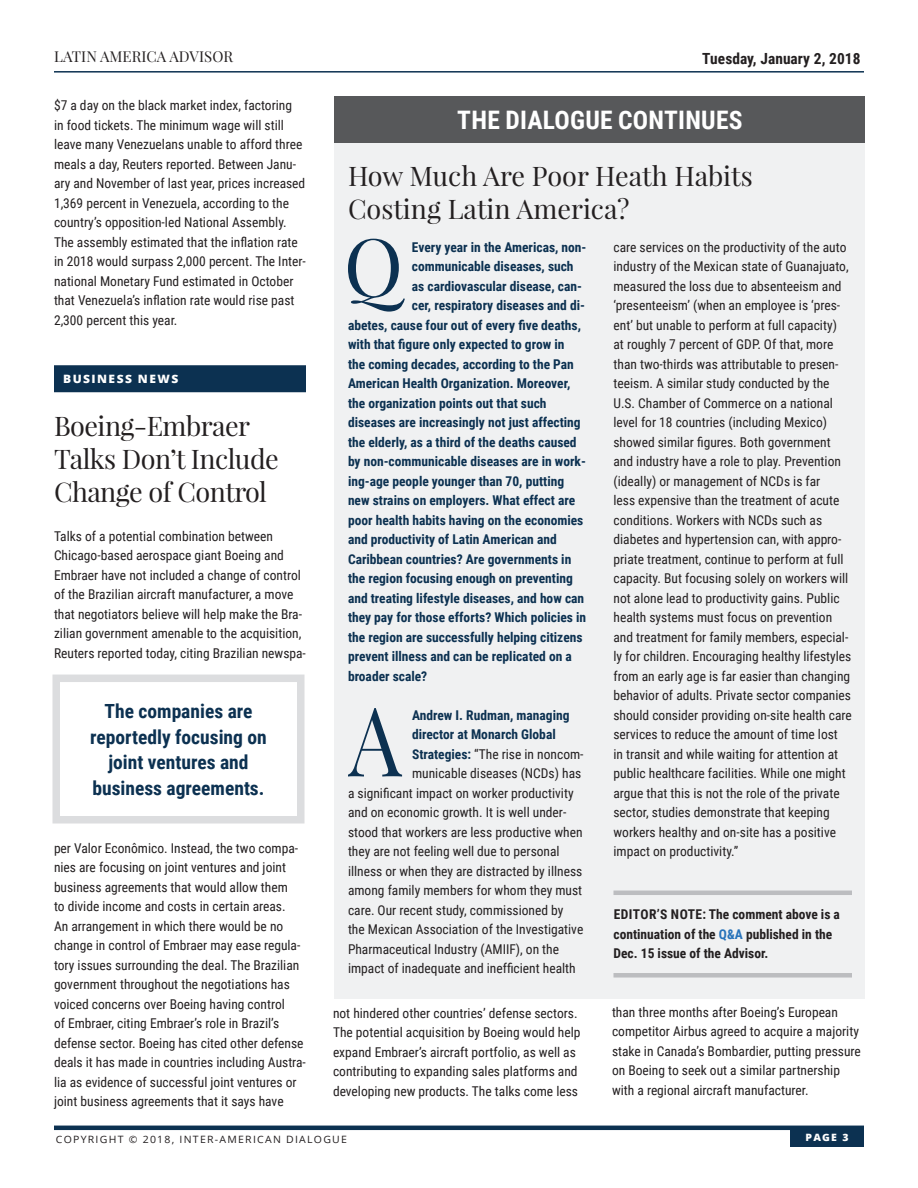
<style>
.page{position:relative;width:918px;height:1188px;background:#fff}
.page>*{position:absolute;margin:0;border:0;box-sizing:border-box;transform-origin:0 0}
.Answer_Text_-_Drop_C{font:96.15px "Playfair Display";color:#0c3151;scale:.88 1}
.Question_Text_-_Drop{font:80.1px "Playfair Display";color:#0c3151}
.Subhead_18pt{font:27px/33px "Playfair Display";letter-spacing:-.02em;color:#231f20}
.Subhead_18pt-2{font:27px/33px "Playfair Display";color:#231f20}
.White_Section_Titles{font:700 25.5px "Roboto Condensed";letter-spacing:.01em;color:#fff}
.Callouts_in_Box_-_13{font:700 19.5px/25.5px "Roboto Condensed";color:#0c3151;text-align:center}
.t1{font:700 15.3px "Roboto Condensed";letter-spacing:.005em;color:#231f20}
.t2{font:15px "Playfair Display";letter-spacing:.005em;color:#231f20}
.Main_Body_Text{font:13.5px/19.5px "Roboto Condensed";color:#231f20}
.Answer_Text_-_Drop_C-2{font:13.5px/19.5px "Roboto Condensed";color:#231f20}
.Question_Text_-_Drop-2{font:700 13.5px "Roboto Condensed";color:#0c3151}
.Editors_Note{font:700 13.5px/19.5px "Roboto Condensed";color:#231f20}
.Answer_Text_-_Drop_C-3{font:700 13.5px "Roboto Condensed";color:#0c3151}
.Sections_-_with_Blue{font:800 11.55px "Open Sans";letter-spacing:.12em;color:#fff;scale:1.04 1}
.t3{font:10.05px "Open Sans";letter-spacing:.12em;color:#231f20;scale:1.04 1}
.t4{font:800 10.05px "Open Sans";color:#fff;scale:1.04 1}
.s1{font-weight:700;color:#0c3151}
.s2{color:#2873ba}
</style>
<div class="page">
<hr style="left:54px;top:1126px;width:810px;height:4px;background:#0c3151">
<div style="left:790px;top:1129px;width:74px;height:18px;background:#0c3151"></div>
<hr style="left:54px;top:71px;width:810px;height:2px;background:#0c3151">
<div style="left:54px;top:365px;width:252px;height:27px;background:#0c3151"></div>
<div style="left:334px;top:143px;width:532px;height:856px;background:#f0f1f2"></div>
<hr style="left:614px;top:891px;width:238px;height:4px;background:#bcbdc0">
<div style="left:614px;top:973px;width:238px;height:5px;background:#bcbdc0"></div>
<div style="left:334px;top:97px;width:532px;height:46px;background:#57585a"></div>
<div style="left:52px;top:675px;width:252px;height:149px;border:8px solid #dcdddf"></div>
<p class="t2" style="left:54px;top:47px;width:181px">LATIN AMERICA ADVISOR</p>
<p class="Main_Body_Text" style="left:54px;top:95px;width:253px">$7 a day on the black market index, factoring<br>in food tickets. The minimum wage will still leave many Venezuelans unable to afford three meals a day, Reuters reported. Between Janu&shy;ary and November of last year, prices increased 1,369 percent in Venezuela, according to the country’s opposition-led National Assembly.<br>The assembly estimated that the inflation rate in 2018 would surpass 2,000 percent. The Inter&shy;national Monetary Fund estimated in October that Venezuela’s inflation rate would rise past 2,300 percent this year.</p>
<p class="Sections_-_with_Blue" style="left:63px;top:370px;width:112px">BUSINESS NEWS</p>
<p class="Subhead_18pt" style="left:54px;top:409px;width:226px">Boeing-Embraer<br>Talks Don’t Include<br>Change of Control</p>
<p class="Main_Body_Text" style="left:54px;top:526px;width:253px">Talks of a potential combination between Chicago-based aerospace giant Boeing and Embraer have not included a change of control of the Brazilian aircraft manufacturer, a move that negotiators believe will help make the Bra&shy;zilian government amenable to the acquisition, Reuters reported today, citing Brazilian newspa-</p>
<p class="Callouts_in_Box_-_13" style="left:90px;top:698px;width:178px">The companies are reportedly focusing on joint ventures and business agreements.</p>
<p class="Main_Body_Text" style="left:54px;top:838px;width:253px">per Valor Econômico. Instead, the two compa&shy;nies are focusing on joint ventures and joint business agreements that would allow them<br>to divide income and costs in certain areas.<br>An arrangement in which there would be no change in control of Embraer may ease regula&shy;tory issues surrounding the deal. The Brazilian government throughout the negotiations has voiced concerns over Boeing having control<br>of Embraer, citing Embraer’s role in Brazil’s defense sector. Boeing has cited other defense deals it has made in countries including Austra&shy;lia as evidence of successful joint ventures or joint business agreements that it says have</p>
<p class="t1" style="left:702px;top:47px;width:160px">Tuesday, January 2, 2018</p>
<p class="White_Section_Titles" style="left:457px;top:102px;width:287px">THE DIALOGUE CONTINUES</p>
<p class="Subhead_18pt-2" style="left:348px;top:159px;width:406px">How Much Are Poor Heath Habits<br>Costing Latin America?</p>
<p class="Question_Text_-_Drop" style="left:344px;top:216px;width:61px">Q</p>
<p class="Question_Text_-_Drop-2" style="left:412px;top:237px;width:176px">Every year in the Americas, non-</p>
<p class="Answer_Text_-_Drop_C-2" style="left:614px;top:236px;width:240px">care services on the productivity of the auto industry of the Mexican state of Guanajuato, measured the loss due to absenteeism and ‘presenteeism’ (when an employee is ‘pres&shy;ent’ but unable to perform at full capacity)<br>at roughly 7 percent of GDP. Of that, more than two-thirds was attributable to presen&shy;teeism. A similar study conducted by the U.S. Chamber of Commerce on a national level for 18 countries (including Mexico) showed similar figures. Both government and industry have a role to play. Prevention (ideally) or management of NCDs is far<br>less expensive than the treatment of acute conditions. Workers with NCDs such as diabetes and hypertension can, with appro&shy;priate treatment, continue to perform at full capacity. But focusing solely on workers will not alone lead to productivity gains. Public health systems must focus on prevention and treatment for family members, especial&shy;ly for children. Encouraging healthy lifestyles from an early age is far easier than changing behavior of adults. Private sector companies should consider providing on-site health care services to reduce the amount of time lost<br>in transit and while waiting for attention at public healthcare facilities. While one might argue that this is not the role of the private sector, studies demonstrate that keeping workers healthy and on-site has a positive impact on productivity.”</p>
<p class="Question_Text_-_Drop-2" style="left:412px;top:257px;width:163px">communicable diseases, such</p>
<p class="Question_Text_-_Drop-2" style="left:412px;top:276px;width:172px">as cardiovascular disease, can-</p>
<p class="Question_Text_-_Drop-2" style="left:412px;top:296px;width:175px">cer, respiratory diseases and di-</p>
<p class="Question_Text_-_Drop-2" style="left:348px;top:315px;width:235px">abetes, cause four out of every five deaths,</p>
<p class="Question_Text_-_Drop-2" style="left:348px;top:335px;width:218px">with that figure only expected to grow in</p>
<p class="Question_Text_-_Drop-2" style="left:348px;top:354px;width:227px">the coming decades, according to the Pan</p>
<p class="Question_Text_-_Drop-2" style="left:348px;top:374px;width:224px">American Health Organization. Moreover,</p>
<p class="Question_Text_-_Drop-2" style="left:348px;top:393px;width:200px">the organization points out that such</p>
<p class="Question_Text_-_Drop-2" style="left:348px;top:413px;width:234px">diseases are increasingly not just affecting</p>
<p class="Question_Text_-_Drop-2" style="left:348px;top:432px;width:230px">the elderly, as a third of the deaths caused</p>
<p class="Question_Text_-_Drop-2" style="left:348px;top:452px;width:239px">by non-communicable diseases are in work-</p>
<p class="Question_Text_-_Drop-2" style="left:348px;top:471px;width:218px">ing-age people younger than 70, putting</p>
<p class="Question_Text_-_Drop-2" style="left:348px;top:491px;width:229px">new strains on employers. What effect are</p>
<p class="Question_Text_-_Drop-2" style="left:348px;top:510px;width:237px">poor health habits having on the economies</p>
<p class="Question_Text_-_Drop-2" style="left:348px;top:530px;width:210px">and productivity of Latin American and</p>
<p class="Question_Text_-_Drop-2" style="left:348px;top:549px;width:225px">Caribbean countries? Are governments in</p>
<p class="Question_Text_-_Drop-2" style="left:348px;top:569px;width:226px">the region focusing enough on preventing</p>
<p class="Question_Text_-_Drop-2" style="left:348px;top:588px;width:238px">and treating lifestyle diseases, and how can</p>
<p class="Question_Text_-_Drop-2" style="left:348px;top:608px;width:240px">they pay for those efforts? Which policies in</p>
<p class="Question_Text_-_Drop-2" style="left:348px;top:627px;width:236px">the region are successfully helping citizens</p>
<p class="Question_Text_-_Drop-2" style="left:348px;top:647px;width:225px">prevent illness and can be replicated on a</p>
<p class="Question_Text_-_Drop-2" style="left:348px;top:666px;width:81px">broader scale?</p>
<p class="Answer_Text_-_Drop_C" style="left:349px;top:680px;width:62px">A</p>
<p class="Answer_Text_-_Drop_C-3" style="left:412px;top:705px;width:159px">Andrew I. Rudman, managing</p>
<p class="Answer_Text_-_Drop_C-3" style="left:412px;top:725px;width:145px">director at Monarch Global</p>
<p class="Answer_Text_-_Drop_C-2" style="left:412px;top:743px;width:173px"><span class="s1">Strategies:</span> “The rise in noncom-</p>
<p class="Answer_Text_-_Drop_C-2" style="left:412px;top:763px;width:171px">municable diseases (NCDs) has</p>
<p class="Answer_Text_-_Drop_C-2" style="left:348px;top:782px;width:227px">a significant impact on worker productivity</p>
<p class="Answer_Text_-_Drop_C-2" style="left:348px;top:802px;width:220px">and on economic growth. It is well under-</p>
<p class="Answer_Text_-_Drop_C-2" style="left:348px;top:821px;width:236px">stood that workers are less productive when</p>
<p class="Answer_Text_-_Drop_C-2" style="left:348px;top:841px;width:213px">they are not feeling well due to personal</p>
<p class="Answer_Text_-_Drop_C-2" style="left:348px;top:860px;width:236px">illness or when they are distracted by illness</p>
<p class="Answer_Text_-_Drop_C-2" style="left:348px;top:880px;width:236px">among family members for whom they must</p>
<p class="Answer_Text_-_Drop_C-2" style="left:348px;top:899px;width:217px">care. Our recent study, commissioned by</p>
<p class="Answer_Text_-_Drop_C-2" style="left:348px;top:919px;width:237px">the Mexican Association of the Investigative</p>
<p class="Answer_Text_-_Drop_C-2" style="left:348px;top:938px;width:213px">Pharmaceutical Industry (AMIIF), on the</p>
<p class="Answer_Text_-_Drop_C-2" style="left:348px;top:958px;width:229px">impact of inadequate and inefficient health</p>
<p class="Editors_Note" style="left:614px;top:904px;width:228px">EDITOR’S NOTE: The comment above is a continuation of the <span class="s2">Q&amp;A</span> published in the<br>Dec. 15 issue of the Advisor.</p>
<p class="Main_Body_Text" style="left:333px;top:1003px;width:249px">not hindered other countries’ defense sectors.<br>The potential acquisition by Boeing would help expand Embraer’s aircraft portfolio, as well as contributing to expanding sales platforms and developing new products. The talks come less</p>
<p class="Main_Body_Text" style="left:612px;top:1002px;width:250px">than three months after Boeing’s European competitor Airbus agreed to acquire a majority stake in Canada’s Bombardier, putting pressure on Boeing to seek out a similar partnership with a regional aircraft manufacturer.</p>
<p class="t3" style="left:56px;top:1132px;width:281px">COPYRIGHT © 2018, INTER-AMERICAN DIALOGUE</p>
<p class="t4" style="left:806px;top:1129px;width:43px">PAGE 3</p>
</div>
